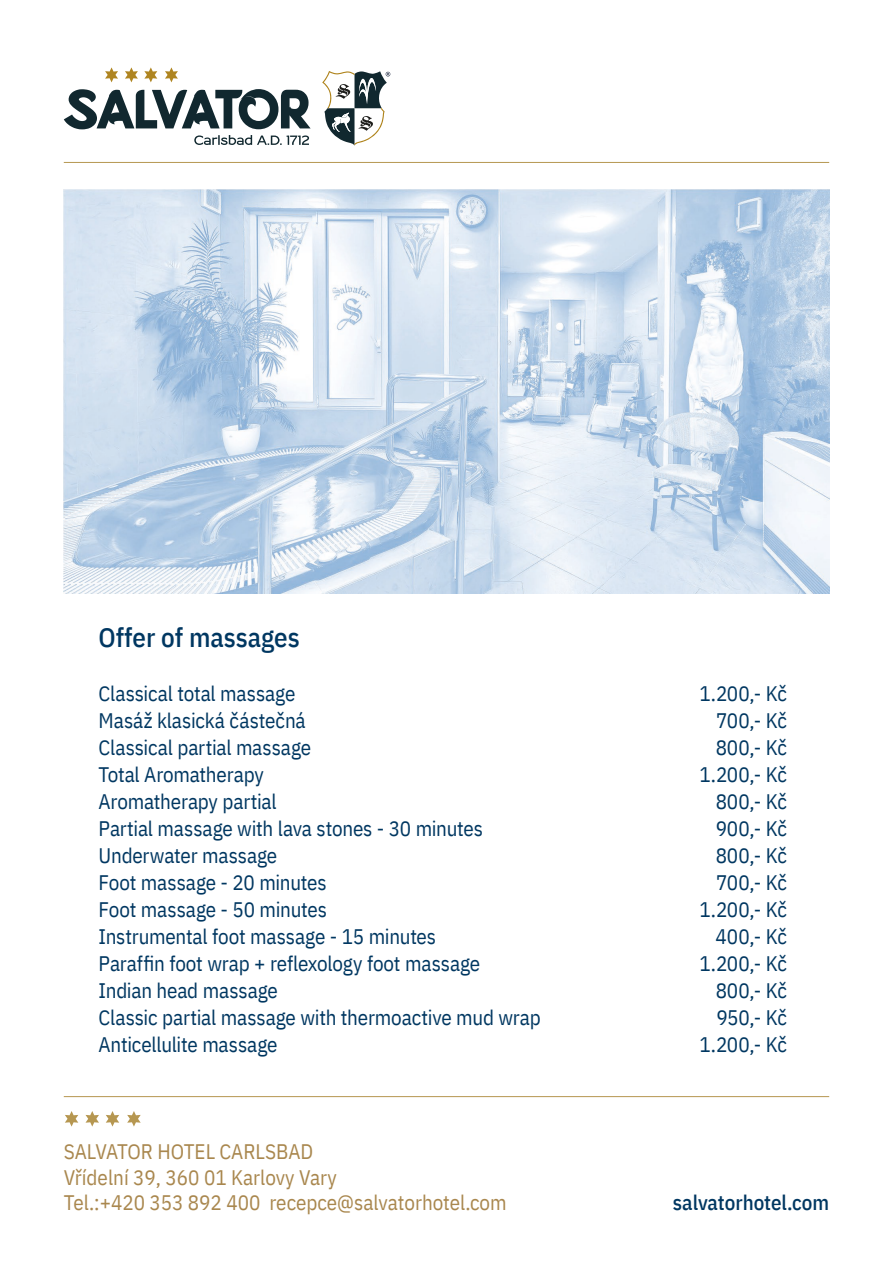
<style>
.page{position:relative;width:893px;height:1263px;background:#fff}
.page>*{position:absolute;margin:0;border:0;box-sizing:border-box;transform-origin:0 0}
.t1{font:500 27px "IBM Plex Sans Cond";color:#003761}
.t2{font:21px "IBM Plex Sans Cond";letter-spacing:-.01em;color:#003761}
.t3{font:21px/25.2px "IBM Plex Sans Cond";color:#a9874e}
.t4{font:500 21px "IBM Plex Sans Cond";color:#003761}
</style>
<div class="page">
<svg style="left:65px;top:1111px;width:13px;height:15px"></svg>
<svg style="left:86px;top:1111px;width:13px;height:15px"></svg>
<svg style="left:106px;top:1111px;width:13px;height:15px"></svg>
<svg style="left:127px;top:1111px;width:14px;height:15px"></svg>
<hr style="left:64px;top:162px;width:765px;height:1px;background:#b69751">
<hr style="left:64px;top:1096px;width:765px;height:1px;background:#b69751">
<svg style="left:64px;top:89px;width:247px;height:40px"></svg>
<svg style="left:105px;top:67px;width:13px;height:15px"></svg>
<svg style="left:125px;top:67px;width:13px;height:15px"></svg>
<svg style="left:144px;top:67px;width:13px;height:15px"></svg>
<svg style="left:165px;top:67px;width:13px;height:15px"></svg>
<svg style="left:194px;top:135px;width:115px;height:10px"></svg>
<svg style="left:322px;top:71px;width:68px;height:75px"></svg>
<img style="left:64px;top:189px;width:765px;height:405px">
<p class="t1" style="left:99px;top:616px;width:203px">Offer of massages</p>
<p class="t2" style="left:99px;top:678px;width:198px">Classical total massage</p>
<p class="t2" style="left:699px;top:678px;width:89px">1.200,- Kč</p>
<p class="t2" style="left:99px;top:705px;width:209px">Masáž klasická částečná</p>
<p class="t2" style="left:716px;top:705px;width:72px">700,- Kč</p>
<p class="t2" style="left:99px;top:732px;width:214px">Classical partial massage</p>
<p class="t2" style="left:716px;top:732px;width:73px">800,- Kč</p>
<p class="t2" style="left:99px;top:759px;width:167px">Total Aromatherapy</p>
<p class="t2" style="left:699px;top:759px;width:89px">1.200,- Kč</p>
<p class="t2" style="left:99px;top:786px;width:180px">Aromatherapy partial</p>
<p class="t2" style="left:716px;top:786px;width:73px">800,- Kč</p>
<p class="t2" style="left:99px;top:813px;width:386px">Partial massage with lava stones - 30 minutes</p>
<p class="t2" style="left:716px;top:813px;width:73px">900,- Kč</p>
<p class="t2" style="left:99px;top:840px;width:180px">Underwater massage</p>
<p class="t2" style="left:716px;top:840px;width:73px">800,- Kč</p>
<p class="t2" style="left:99px;top:867px;width:230px">Foot massage - 20 minutes</p>
<p class="t2" style="left:716px;top:867px;width:72px">700,- Kč</p>
<p class="t2" style="left:99px;top:894px;width:230px">Foot massage - 50 minutes</p>
<p class="t2" style="left:699px;top:894px;width:89px">1.200,- Kč</p>
<p class="t2" style="left:99px;top:921px;width:339px">Instrumental foot massage - 15 minutes</p>
<p class="t2" style="left:716px;top:921px;width:73px">400,- Kč</p>
<p class="t2" style="left:99px;top:948px;width:383px">Paraffin foot wrap + reflexology foot massage</p>
<p class="t2" style="left:699px;top:948px;width:89px">1.200,- Kč</p>
<p class="t2" style="left:99px;top:975px;width:181px">Indian head massage</p>
<p class="t2" style="left:716px;top:975px;width:73px">800,- Kč</p>
<p class="t2" style="left:99px;top:1002px;width:444px">Classic partial massage with thermoactive mud wrap</p>
<p class="t2" style="left:716px;top:1002px;width:72px">950,- Kč</p>
<p class="t2" style="left:99px;top:1029px;width:180px">Anticellulite massage</p>
<p class="t2" style="left:699px;top:1029px;width:89px">1.200,- Kč</p>
<p class="t3" style="left:64px;top:1137px;width:444px">SALVATOR HOTEL CARLSBAD<br>Vřídelní 39, 360 01 Karlovy Vary<br>Tel.:+420 353 892 400 recepce@salvatorhotel.com</p>
<p class="t4" style="left:673px;top:1186px;width:158px">salvatorhotel.com</p>
</div>
